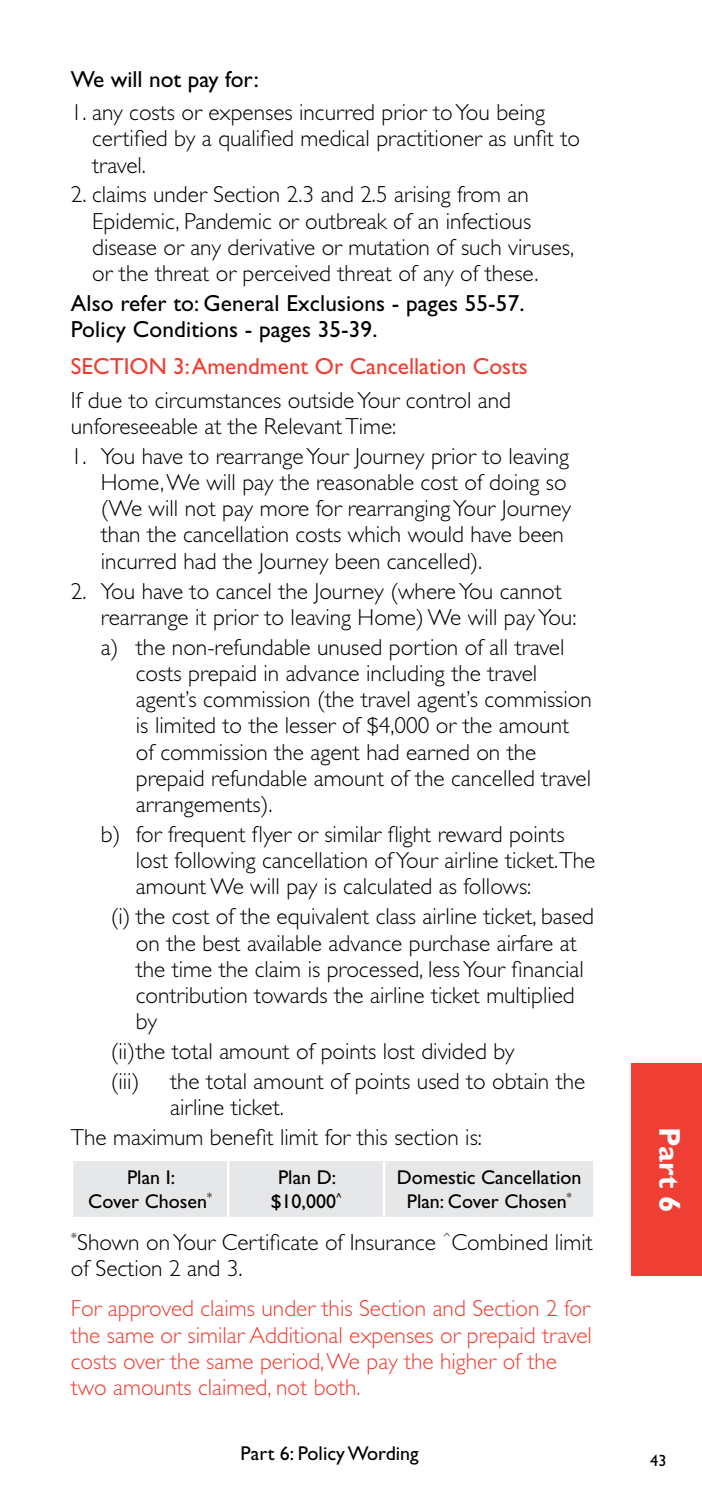
<style>
.page{position:relative;width:702px;height:1489px;background:#fff}
.page>*{position:absolute;margin:0;border:0;box-sizing:border-box;transform-origin:0 0}
.t1{font:700 30px "Gill Sans Std";color:#fff}
.t2{font:300 23.25px/26.2px "Gill Sans Std";color:#000}
.t3{font:300 23.25px/26.2px "Gill Sans Std";color:#ef3e33}
.t4{font:23.25px/26.2px "Gill Sans Std";letter-spacing:.005em;color:#000}
.t5{font:23.25px "Gill Sans Std";color:#ef3e33}
.t6{font:20px/24.5px "Gill Sans Std";color:#000;text-align:center}
.t7{font:16.25px "Gill Sans Std";color:#000}
</style>
<div class="page">
<div style="left:631px;top:1063px;width:71px;height:213px;background:#ef3e33"></div>
<div style="left:73px;top:1161px;width:520px;height:55px;background:#e6e7e8"></div>
<hr style="left:227px;top:1161px;width:2px;height:55px;background:#fff">
<hr style="left:383px;top:1161px;width:2px;height:55px;background:#fff">
<p class="t4" style="left:71px;top:66px;width:189px">We will not pay for:</p>
<p class="t2" style="left:92px;top:99px;width:489px;text-indent:-21px">1. any costs or expenses incurred prior to You being certified by a qualified medical practitioner as unfit to travel.</p>
<p class="t2" style="left:92px;top:182px;width:483px;text-indent:-21px">2. claims under Section 2.3 and 2.5 arising from an Epidemic, Pandemic or outbreak of an infectious disease or any derivative or mutation of such viruses, or the threat or perceived threat of any of these.</p>
<p class="t4" style="left:71px;top:290px;width:455px">Also refer to: General Exclusions - pages 55-57.<br>Policy Conditions - pages 35-39.</p>
<p class="t5" style="left:71px;top:353px;width:458px">SECTION 3: Amendment Or Cancellation Costs</p>
<p class="t2" style="left:71px;top:387px;width:441px">If due to circumstances outside Your control and unforeseeable at the Relevant Time:</p>
<p class="t2" style="left:101px;top:443px;width:472px;text-indent:-30px">1. You have to rearrange Your Journey prior to leaving Home, We will pay the reasonable cost of doing so (We will not pay more for rearranging Your Journey than the cancellation costs which would have been incurred had the Journey been cancelled).</p>
<p class="t2" style="left:101px;top:578px;width:477px;text-indent:-30px">2. You have to cancel the Journey (where You cannot rearrange it prior to leaving Home) We will pay You:</p>
<p class="t2" style="left:136px;top:634px;width:457px;text-indent:-35px">a) the non-refundable unused portion of all travel costs prepaid in advance including the travel agent’s commission (the travel agent’s commission is limited to the lesser of $4,000 or the amount of commission the agent had earned on the prepaid refundable amount of the cancelled travel arrangements).</p>
<p class="t2" style="left:136px;top:821px;width:461px;text-indent:-35px">b) for frequent flyer or similar flight reward points lost following cancellation of Your airline ticket.The amount We will pay is calculated as follows:</p>
<p class="t2" style="left:136px;top:903px;width:459px;text-indent:-25px">(i) the cost of the equivalent class airline ticket, based on the best available advance purchase airfare at the time the claim is processed, less Your financial contribution towards the airline ticket multiplied by</p>
<p class="t2" style="left:111px;top:1036px;width:405px;line-height:29.8px">(ii)the total amount of points lost divided by (iii)</p>
<p class="t2" style="left:170px;top:1068px;width:417px">the total amount of points used to obtain the airline ticket.</p>
<p class="t2" style="left:71px;top:1124px;width:412px">The maximum benefit limit for this section is:</p>
<p class="t6" style="left:88px;top:1164px;width:125px">Plan I:<br>Cover Chosen<sup>*</sup></p>
<p class="t6" style="left:271px;top:1164px;width:72px">Plan D: $10,000<sup>^</sup></p>
<p class="t6" style="left:397px;top:1164px;width:186px">Domestic Cancellation<br>Plan: Cover Chosen<sup>*</sup></p>
<p class="t2" style="left:71px;top:1228px;width:523px"><sup>*</sup>Shown on Your Certificate of Insurance <sup>^</sup>Combined limit of Section 2 and 3.</p>
<p class="t3" style="left:71px;top:1295px;width:522px">For approved claims under this Section and Section 2 for the same or similar Additional expenses or prepaid travel costs over the same period, We pay the higher of the two amounts claimed, not both.</p>
<p class="t6" style="left:240px;top:1440px;width:180px">Part 6: Policy Wording</p>
<p class="t1" style="left:687px;top:1126px;width:87px;rotate:90deg">Part 6</p>
<p class="t7" style="left:650px;top:1450px;width:18px">43</p>
</div>
